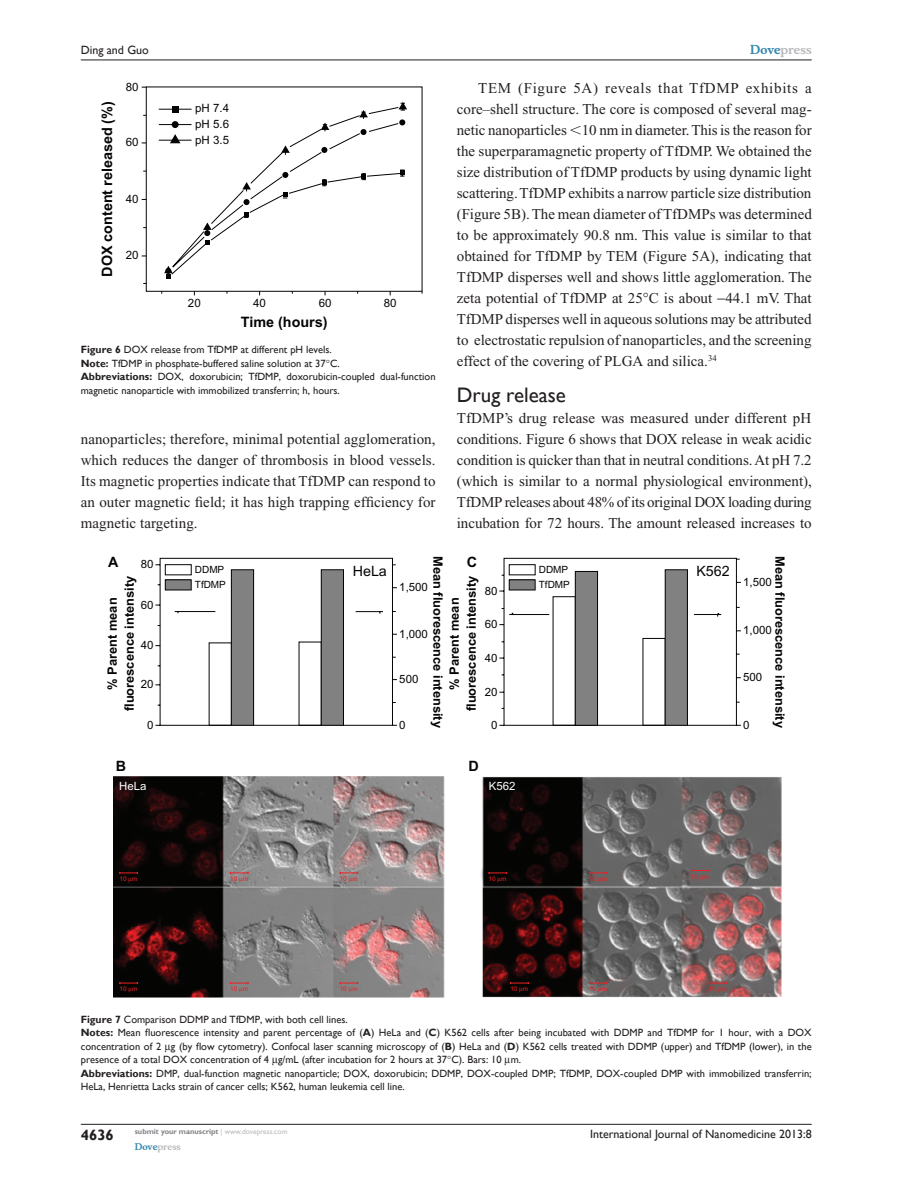
<style>
.page{position:relative;width:918px;height:1188px;background:#fff}
.page>*{position:absolute;margin:0;border:0;box-sizing:border-box;transform-origin:0 0}
.t1{font:21px "Gill Sans";color:#231f20}
.Tx{font:15px/21px "Times New Roman";color:#231f20;text-align:justify}
.TxF{font:15px/21px "Times New Roman";letter-spacing:-.005em;color:#231f20;text-align:justify}
.t2{font:700 15px "Gill Sans";color:#231f20}
.t3{font:700 14.4px "Arial";color:#040503}
.t4{font:14.25px "Arial";color:#040503}
.t5{font:700 14.25px "Arial";color:#040503}
.t6{font:700 12.9px/17.1px "Arial";color:#040503;text-align:center}
.t7{font:12px "Gill Sans";color:#231f20}
.t8{font:700 12px "Musee";color:#b8b9bc}
.t9{font:11.55px/16px "Arial";color:#040503;text-align:justify}
.t10{font:11.4px "Arial";color:#040503}
.t11{font:11.4px "Arial";color:#fff}
.FC{font:10.5px/13.5px "Gill Sans";color:#231f20}
.t12{font:10.05px/15.5px "Arial";color:#040503}
.t13{font:700 9px "Musee";color:#b8b9bc}
.t14{font:700 7.5px "Gill Sans";color:#808285}
.t15{font:6.45px "Arial";color:#ee1f23}
.s1{font-weight:700}
.s2{color:#3485ae}
.s3{font-family:"Mathematical Pi One"}
.s4{font-weight:400;color:#b8b9bc}
</style>
<div class="page">
<svg style="left:146px;top:86px;width:276px;height:206px"></svg>
<svg style="left:321px;top:147px;width:6px;height:6px"></svg>
<svg style="left:361px;top:129px;width:6px;height:6px"></svg>
<svg style="left:399px;top:119px;width:6px;height:6px"></svg>
<svg style="left:283px;top:192px;width:5px;height:7px"></svg>
<svg style="left:244px;top:199px;width:6px;height:6px"></svg>
<svg style="left:242px;top:182px;width:9px;height:9px"></svg>
<svg style="left:244px;top:212px;width:5px;height:6px"></svg>
<svg style="left:164px;top:266px;width:9px;height:13px"></svg>
<svg style="left:203px;top:222px;width:9px;height:23px"></svg>
<svg style="left:321px;top:123px;width:8px;height:8px"></svg>
<svg style="left:359px;top:110px;width:9px;height:9px"></svg>
<svg style="left:399px;top:102px;width:8px;height:9px"></svg>
<svg style="left:322px;top:179px;width:5px;height:7px"></svg>
<svg style="left:362px;top:173px;width:4px;height:7px"></svg>
<svg style="left:400px;top:170px;width:4px;height:7px"></svg>
<img style="left:114px;top:777px;width:667px;height:221px">
<svg style="left:155px;top:558px;width:242px;height:168px"></svg>
<svg style="left:499px;top:558px;width:242px;height:168px"></svg>
<hr style="left:81px;top:1124px;width:731px;height:1px;background:#231f20">
<hr style="left:81px;top:60px;width:731px;height:1px;background:#231f20">
<svg style="left:119px;top:872px;width:19px;height:10px"></svg>
<svg style="left:230px;top:872px;width:19px;height:10px"></svg>
<svg style="left:340px;top:872px;width:18px;height:10px"></svg>
<svg style="left:119px;top:982px;width:19px;height:10px"></svg>
<svg style="left:230px;top:982px;width:19px;height:10px"></svg>
<svg style="left:340px;top:982px;width:18px;height:10px"></svg>
<svg style="left:489px;top:872px;width:18px;height:10px"></svg>
<svg style="left:589px;top:872px;width:19px;height:10px"></svg>
<svg style="left:691px;top:870px;width:19px;height:10px"></svg>
<svg style="left:510px;top:982px;width:19px;height:10px"></svg>
<svg style="left:589px;top:982px;width:19px;height:10px"></svg>
<svg style="left:709px;top:982px;width:19px;height:10px"></svg>
<p class="t7" style="left:81px;top:43px;width:70px">Ding and Guo</p>
<p class="t3" style="left:99px;top:277px;width:177px;rotate:-90deg">DOX content released (%)</p>
<p class="t9" style="left:126px;top:79px;width:14px">80</p>
<p class="t9" style="left:126px;top:135px;width:14px">60</p>
<p class="t9" style="left:126px;top:191px;width:14px">40</p>
<p class="t9" style="left:126px;top:248px;width:14px">20</p>
<p class="t9" style="left:195px;top:100px;width:35px">pH 7.4 pH 5.6 pH 3.5</p>
<p class="t9" style="left:188px;top:295px;width:14px">20</p>
<p class="t9" style="left:253px;top:295px;width:14px">40</p>
<p class="t9" style="left:319px;top:295px;width:14px">60</p>
<p class="t9" style="left:384px;top:295px;width:14px">80</p>
<p class="t3" style="left:241px;top:314px;width:88px">Time (hours)</p>
<p class="FC" style="left:81px;top:343px;width:253px"><span class="s1">Figure 6</span> DOX release from TfDMP at different pH levels.</p>
<p class="FC" style="left:81px;top:357px;width:260px"><span class="s1">Note:</span> TfDMP in phosphate-buffered saline solution at 37 C.</p>
<p class="FC" style="left:81px;top:370px;width:356px"><span class="s1">Abbreviations:</span> DOX, doxorubicin; TfDMP, doxorubicin-coupled dual-function magnetic nanoparticle with immobilized transferrin; h, hours.</p>
<p class="TxF" style="left:81px;top:428px;width:356px">nanoparticles; therefore, minimal potential agglomeration, which reduces the danger of thrombosis in blood vessels.<br>Its magnetic properties indicate that TfDMP can respond to an outer magnetic field; it has high trapping efficiency for magnetic targeting.</p>
<p class="t8" style="left:750px;top:43px;width:63px"><span class="s2">Dove</span>press</p>
<p class="Tx" style="left:457px;top:77px;width:357px;text-indent:21px">TEM (Figure 5A) reveals that TfDMP exhibits a core–shell structure. The core is composed of several mag&shy;netic nanoparticles <span class="s3">,</span>10 nm in diameter. This is the reason for the superparamagnetic property of TfDMP. We obtained the size distribution of TfDMP products by using dynamic light scattering. TfDMP exhibits a narrow particle size distribution (Figure 5B). The mean diameter of TfDMPs was determined to be approximately 90.8 nm. This value is similar to that obtained for TfDMP by TEM (Figure 5A), indicating that TfDMP disperses well and shows little agglomeration. The zeta potential of TfDMP at 25 C is about −44.1 mV. That TfDMP disperses well in aqueous solutions may be attributed to electrostatic repulsion of nanoparticles, and the screening effect of the covering of PLGA and silica.<sup>34</sup></p>
<h2 class="t1" style="left:457px;top:382px;width:111px">Drug release</h2>
<p class="TxF" style="left:457px;top:407px;width:356px">TfDMP’s drug release was measured under different pH conditions. Figure 6 shows that DOX release in weak acidic condition is quicker than that in neutral conditions. At pH 7.2 (which is similar to a normal physiological environment), TfDMP releases about 48% of its original DOX loading during incubation for 72 hours. The amount released increases to</p>
<p class="t6" style="left:446px;top:556px;width:173px;rotate:90deg">Mean fluorescence intensity</p>
<p class="t5" style="left:467px;top:554px;width:12px">C</p>
<p class="t5" style="left:108px;top:554px;width:12px">A</p>
<p class="t10" style="left:141px;top:558px;width:14px">80</p>
<p class="t12" style="left:195px;top:562px;width:33px">DDMP<br>TfDMP</p>
<p class="t4" style="left:353px;top:563px;width:36px">HeLa</p>
<p class="t6" style="left:104px;top:711px;width:137px;rotate:-90deg">% Parent mean fluorescence intensity</p>
<p class="t6" style="left:446px;top:711px;width:137px;rotate:-90deg">% Parent mean fluorescence intensity</p>
<p class="t10" style="left:399px;top:581px;width:30px">1,500</p>
<p class="t10" style="left:485px;top:584px;width:14px">80</p>
<p class="t10" style="left:141px;top:598px;width:14px">60</p>
<p class="t10" style="left:485px;top:618px;width:14px">60</p>
<p class="t10" style="left:399px;top:627px;width:30px">1,000</p>
<p class="t10" style="left:141px;top:639px;width:14px">40</p>
<p class="t10" style="left:485px;top:651px;width:14px">40</p>
<p class="t10" style="left:399px;top:673px;width:21px">500</p>
<p class="t10" style="left:141px;top:678px;width:14px">20</p>
<p class="t10" style="left:485px;top:685px;width:14px">20</p>
<p class="t10" style="left:491px;top:718px;width:8px">0</p>
<p class="t10" style="left:147px;top:718px;width:8px">0</p>
<p class="t10" style="left:399px;top:718px;width:8px">0</p>
<p class="t5" style="left:116px;top:757px;width:12px">B</p>
<p class="t5" style="left:468px;top:757px;width:12px">D</p>
<p class="t11" style="left:119px;top:780px;width:29px">HeLa</p>
<p class="t11" style="left:489px;top:780px;width:28px">K562</p>
<p class="t12" style="left:539px;top:562px;width:33px">DDMP<br>TfDMP</p>
<p class="t15" style="left:119px;top:875px;width:19px">10 m</p>
<p class="t15" style="left:230px;top:875px;width:19px">10 m</p>
<p class="t15" style="left:340px;top:875px;width:19px">10 m</p>
<p class="t15" style="left:489px;top:875px;width:19px">10 m</p>
<p class="t15" style="left:589px;top:875px;width:19px">10 m</p>
<p class="t4" style="left:696px;top:563px;width:35px">K562</p>
<p class="t6" style="left:789px;top:556px;width:173px;rotate:90deg">Mean fluorescence intensity</p>
<p class="t10" style="left:743px;top:575px;width:30px">1,500</p>
<p class="t10" style="left:743px;top:624px;width:30px">1,000</p>
<p class="t10" style="left:743px;top:671px;width:21px">500</p>
<p class="t10" style="left:743px;top:718px;width:8px">0</p>
<p class="t15" style="left:691px;top:873px;width:19px">10 m</p>
<p class="t15" style="left:119px;top:985px;width:19px">10 m</p>
<p class="t15" style="left:230px;top:985px;width:19px">10 m</p>
<p class="t15" style="left:340px;top:985px;width:19px">10 m</p>
<p class="t15" style="left:510px;top:985px;width:19px">10 m</p>
<p class="t15" style="left:589px;top:985px;width:19px">10 m</p>
<p class="t15" style="left:709px;top:985px;width:19px">10 m</p>
<p class="FC" style="left:81px;top:1013px;width:269px"><span class="s1">Figure 7</span> Comparison DDMP and TfDMP, with both cell lines.</p>
<p class="FC" style="left:81px;top:1026px;width:732px;text-align:justify"><span class="s1">Notes:</span> Mean fluorescence intensity and parent percentage of (<span class="s1">A</span>) HeLa and (<span class="s1">C</span>) K562 cells after being incubated with DDMP and TfDMP for 1 hour, with a DOX concentration of 2 g (by flow cytometry). Confocal laser scanning microscopy of (<span class="s1">B</span>) HeLa and (<span class="s1">D</span>) K562 cells treated with DDMP (upper) and TfDMP (lower), in the presence of a total DOX concentration of 4 g/mL (after incubation for 2 hours at 37 C). Bars: 10 m.</p>
<p class="FC" style="left:81px;top:1067px;width:732px"><span class="s1">Abbreviations:</span> DMP, dual-function magnetic nanoparticle; DOX, doxorubicin; DDMP, DOX-coupled DMP; TfDMP, DOX-coupled DMP with immobilized transferrin;<br>HeLa, Henrietta Lacks strain of cancer cells; K562, human leukemia cell line.</p>
<p class="t14" style="left:135px;top:1127px;width:154px">submit your manuscript <span class="s4">| www.dovepress.com</span></p>
<p class="t13" style="left:135px;top:1141px;width:48px"><span class="s2">Dove</span>press</p>
<h2 class="t2" style="left:81px;top:1126px;width:35px">4636</h2>
<p class="t7" style="left:590px;top:1127px;width:223px">International Journal of Nanomedicine 2013:8</p>
</div>
